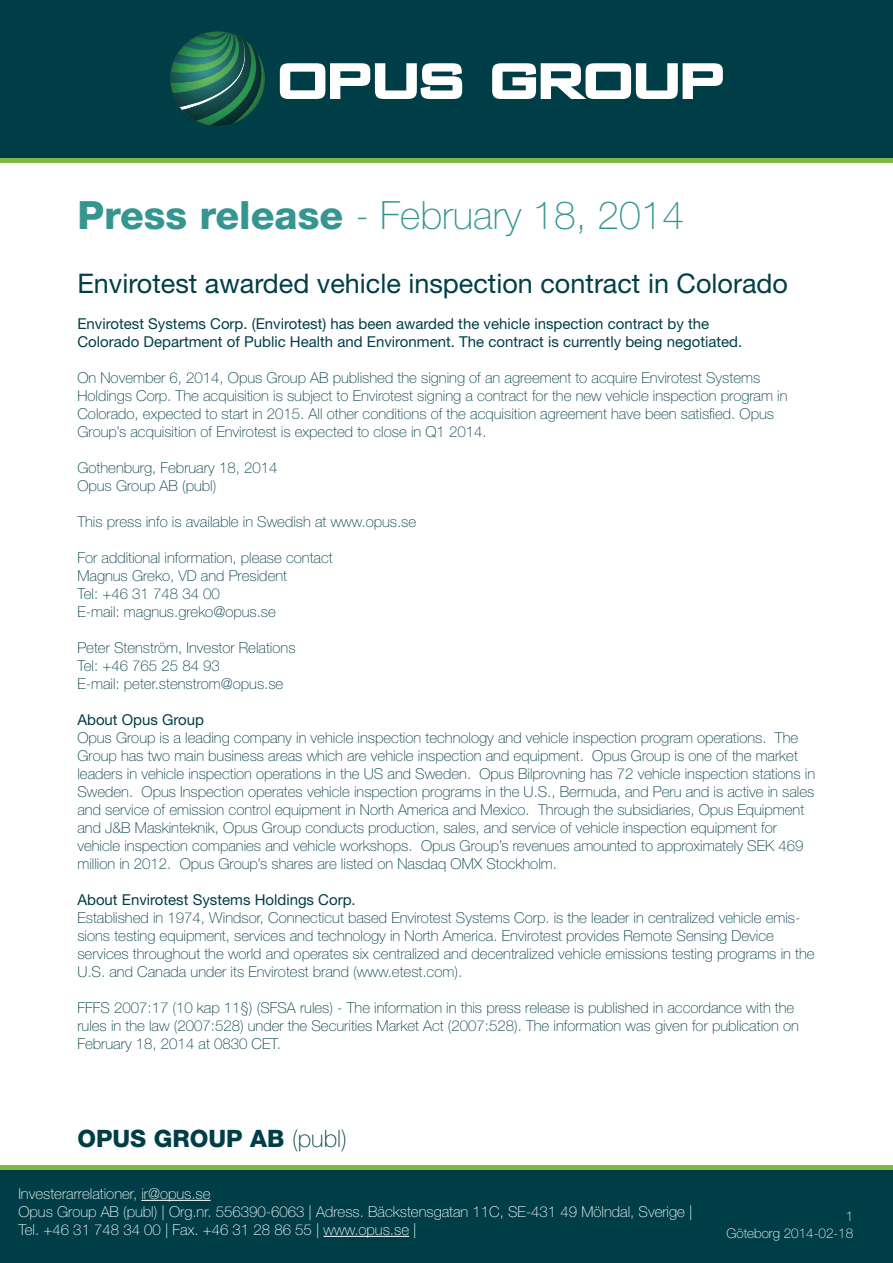
<style>
.page{position:relative;width:893px;height:1263px;background:#fff}
.page>*{position:absolute;margin:0;border:0;box-sizing:border-box;transform-origin:0 0}
.t1{font:100 39px "Helvetica Neue LT Std";color:#359691}
.t2{font:27px "Helvetica Neue LT Std";color:#003e47}
.t3{font:800 24px "Helvetica Neue LT Std";color:#003e47}
.t4{font:100 15px/18px "Helvetica Neue LT Std";color:#003e47}
.t5{font:15px "Helvetica Neue LT Std";color:#003e47}
.t6{font:100 15px/18px "Helvetica Neue LT Std";color:#fff}
.t7{font:100 13.5px/16.2px "Helvetica Neue LT Std";color:#fff;text-align:right}
.s1{font-weight:800}
.s2{font-weight:100}
</style>
<div class="page">
<div style="left:0;top:1165px;width:893px;height:98px;background:#003e47"></div>
<div style="left:0;top:0;width:893px;height:158px;background:#003e47"></div>
<hr style="left:141px;top:1200px;width:70px;height:1px;background:#fff">
<hr style="left:324px;top:1236px;width:85px;height:1px;background:#fff">
<hr style="left:0;top:1165px;width:893px;height:4px;background:#82b942">
<hr style="left:0;top:158px;width:893px;height:4px;background:#82b942">
<svg style="left:492px;top:63px;width:231px;height:36px"></svg>
<svg style="left:280px;top:63px;width:182px;height:36px"></svg>
<svg style="left:170px;top:31px;width:95px;height:95px"></svg>
<p class="t1" style="left:77px;top:193px;width:608px"><span class="s1">Press release</span> - February 18, 2014</p>
<p class="t2" style="left:77px;top:267px;width:712px">Envirotest awarded vehicle inspection contract in Colorado</p>
<p class="t5" style="left:77px;top:315px;width:633px">Envirotest Systems Corp. (Envirotest) has been awarded the vehicle inspection contract by the</p>
<p class="t5" style="left:77px;top:333px;width:666px">Colorado Department of Public Health and Environment. The contract is currently being negotiated.</p>
<p class="t4" style="left:77px;top:369px;width:684px">On November 6, 2014, Opus Group AB published the signing of an agreement to acquire Envirotest Systems</p>
<p class="t4" style="left:77px;top:387px;width:712px">Holdings Corp. The acquisition is subject to Envirotest signing a contract for the new vehicle inspection program in</p>
<p class="t4" style="left:77px;top:405px;width:698px">Colorado, expected to start in 2015. All other conditions of the acquisition agreement have been satisfied. Opus<br>Group’s acquisition of Envirotest is expected to close in Q1 2014.</p>
<p class="t4" style="left:77px;top:459px;width:202px">Gothenburg, February 18, 2014</p>
<p class="t4" style="left:77px;top:477px;width:140px">Opus Group AB (publ)</p>
<p class="t4" style="left:77px;top:513px;width:340px">This press info is available in Swedish at www.opus.se</p>
<p class="t4" style="left:77px;top:549px;width:257px">For additional information, please contact</p>
<p class="t4" style="left:77px;top:567px;width:211px">Magnus Greko, VD and President</p>
<p class="t4" style="left:77px;top:585px;width:144px">Tel: +46 31 748 34 00</p>
<p class="t4" style="left:77px;top:603px;width:200px">E-mail: magnus.greko@opus.se</p>
<p class="t4" style="left:77px;top:639px;width:220px">Peter Stenström, Investor Relations</p>
<p class="t4" style="left:77px;top:657px;width:144px">Tel: +46 765 25 84 93</p>
<p class="t4" style="left:77px;top:675px;width:208px">E-mail: peter.stenstrom@opus.se</p>
<p class="t5" style="left:77px;top:711px;width:128px">About Opus Group</p>
<p class="t4" style="left:77px;top:729px;width:739px">Opus Group is a leading company in vehicle inspection technology and vehicle inspection program operations. The Group has two main business areas which are vehicle inspection and equipment. Opus Group is one of the market leaders in vehicle inspection operations in the US and Sweden. Opus Bilprovning has 72 vehicle inspection stations in Sweden. Opus Inspection operates vehicle inspection programs in the U.S., Bermuda, and Peru and is active in sales and service of emission control equipment in North America and Mexico. Through the subsidiaries, Opus Equipment and J&amp;B Maskinteknik, Opus Group conducts production, sales, and service of vehicle inspection equipment for vehicle inspection companies and vehicle workshops. Opus Group’s revenues amounted to approximately SEK 469 million in 2012. Opus Group’s shares are listed on Nasdaq OMX Stockholm.</p>
<p class="t5" style="left:77px;top:891px;width:280px">About Envirotest Systems Holdings Corp.</p>
<p class="t4" style="left:77px;top:909px;width:739px">Established in 1974, Windsor, Connecticut based Envirotest Systems Corp. is the leader in centralized vehicle emis&shy;sions testing equipment, services and technology in North America. Envirotest provides Remote Sensing Device services throughout the world and operates six centralized and decentralized vehicle emissions testing programs in the U.S. and Canada under its Envirotest brand (www.etest.com).</p>
<p class="t4" style="left:77px;top:999px;width:723px">FFFS 2007:17 (10 kap 11§) (SFSA rules) - The information in this press release is published in accordance with the rules in the law (2007:528) under the Securities Market Act (2007:528). The information was given for publication on<br>February 18, 2014 at 0830 CET.</p>
<p class="t3" style="left:77px;top:1124px;width:271px">OPUS GROUP AB <span class="s2">(publ)</span></p>
<p class="t6" style="left:18px;top:1184px;width:675px">Investerarrelationer, ir@opus.se<br>Opus Group AB (publ) | Org.nr. 556390-6063 | Adress. Bäckstensgatan 11C, SE-431 49 Mölndal, Sverige |<br>Tel. +46 31 748 34 00 | Fax. +46 31 28 86 55 | www.opus.se |</p>
<p class="t7" style="left:726px;top:1208px;width:128px">1<br>Göteborg 2014-02-18</p>
</div>
